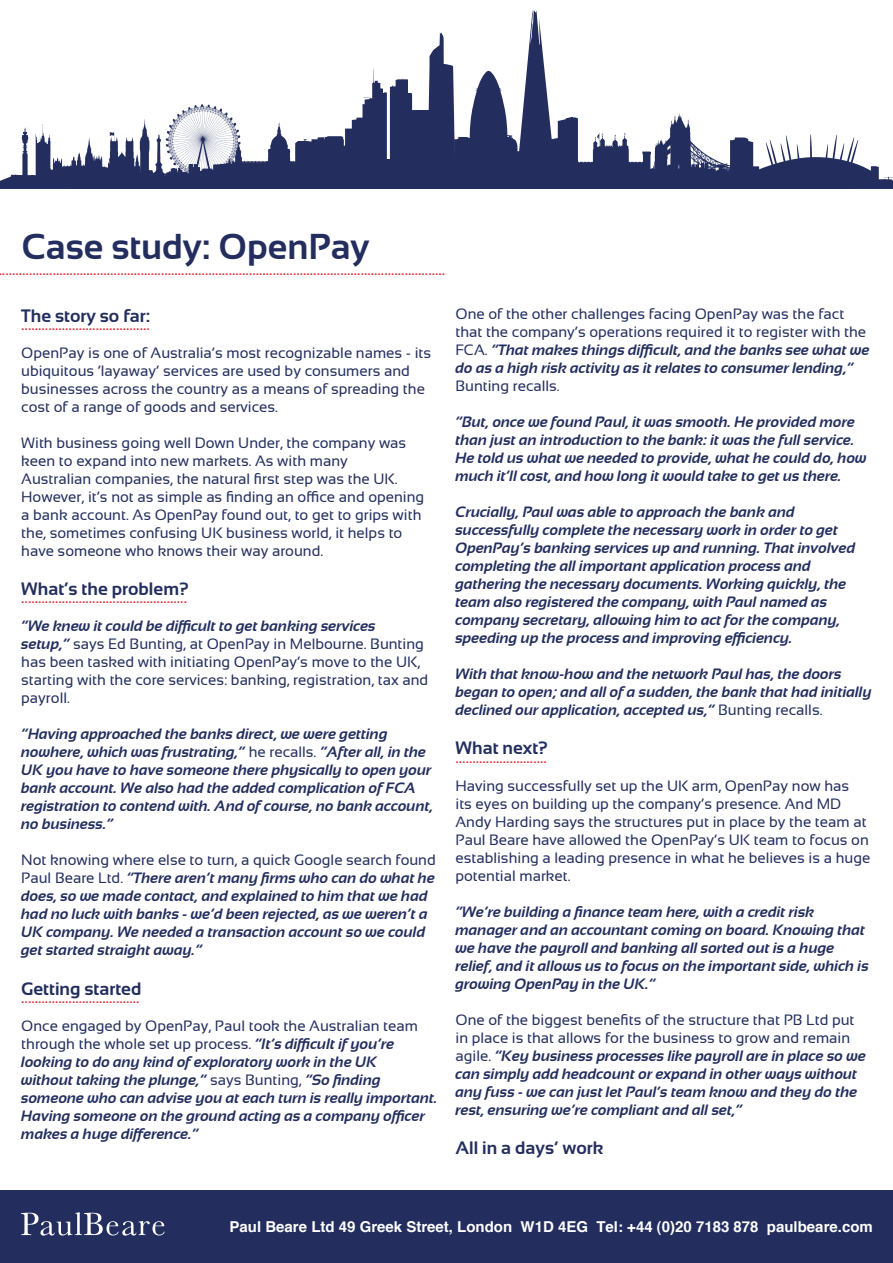
<style>
.page{position:relative;width:893px;height:1263px;background:#fff}
.page>*{position:absolute;margin:0;border:0;box-sizing:border-box;transform-origin:0 0}
.t1{font:700 36px "Sansation";color:#232e5e}
.t2{font:18px "Sansation";color:#dd2e34}
.t3{font:700 18px "Sansation";color:#232e5e}
.t4{font:italic 700 15px/18px "Sansation";color:#232e5e}
.t5{font:15px/18px "Sansation";color:#232e5e}
.t6{font:700 15px "Helvetica";color:#fff}
.s1{font-weight:700;font-style:italic}
.s2{font-weight:400;font-style:normal}
</style>
<div class="page">
<svg style="left:0;top:10px;width:893px;height:179px"></svg>
<div style="left:0;top:1191px;width:893px;height:72px;background:#232e5e"></div>
<svg style="left:21px;top:1212px;width:144px;height:23px"></svg>
<h1 class="t1" style="left:22px;top:226px;width:350px">Case study: OpenPay</h1>
<p class="t2" style="left:-1px;top:259px;width:448px">....................................................................................................................................</p>
<p class="t3" style="left:21px;top:305px;width:130px">The story so far:</p>
<p class="t5" style="left:21px;top:343px;width:411px">OpenPay is one of Australia’s most recognizable names - its ubiquitous ‘layaway’ services are used by consumers and businesses across the country as a means of spreading the cost of a range of goods and services.</p>
<p class="t5" style="left:21px;top:433px;width:405px">With business going well Down Under, the company was keen to expand into new markets. As with many<br>Australian companies, the natural first step was the UK.<br>However, it’s not as simple as finding an office and opening a bank account. As OpenPay found out, to get to grips with the, sometimes confusing UK business world, it helps to have someone who knows their way around.</p>
<p class="t3" style="left:21px;top:579px;width:169px">What’s the problem?</p>
<p class="t5" style="left:21px;top:617px;width:409px"><span class="s1">“We knew it could be difficult to get banking services<br>setup,”</span> says Ed Bunting, at OpenPay in Melbourne. Bunting has been tasked with initiating OpenPay’s move to the UK, starting with the core services: banking, registration, tax and payroll.</p>
<p class="t4" style="left:21px;top:725px;width:413px">“Having approached the banks direct, we were getting nowhere, which was frustrating,” <span class="s2">he recalls.</span> “After all, in the UK you have to have someone there physically to open your bank account. We also had the added complication of FCA registration to contend with. And of course, no bank account, no business.”</p>
<p class="t4" style="left:21px;top:851px;width:416px"><span class="s2">Not knowing where else to turn, a quick Google search found Paul Beare Ltd.</span> “There aren’t many firms who can do what he does, so we made contact, and explained to him that we had had no luck with banks - we’d been rejected, as we weren’t a UK company. We needed a transaction account so we could get started straight away.”</p>
<p class="t3" style="left:21px;top:978px;width:122px">Getting started</p>
<p class="t4" style="left:21px;top:1017px;width:418px"><span class="s2">Once engaged by OpenPay, Paul took the Australian team through the whole set up process.</span> “It’s difficult if you’re looking to do any kind of exploratory work in the UK<br>without taking the plunge,” <span class="s2">says Bunting,</span> “So finding someone who can advise you at each turn is really important.<br>Having someone on the ground acting as a company officer makes a huge difference.”</p>
<p class="t2" style="left:21px;top:314px;width:130px">......................................</p>
<p class="t2" style="left:21px;top:587px;width:167px">.................................................</p>
<p class="t2" style="left:21px;top:987px;width:120px">...................................</p>
<p class="t5" style="left:455px;top:305px;width:416px">One of the other challenges facing OpenPay was the fact that the company’s operations required it to register with the FCA. <span class="s1">“That makes things difficult, and the banks see what we do as a high risk activity as it relates to consumer lending,”</span></p>
<p class="t5" style="left:455px;top:377px;width:106px">Bunting recalls.</p>
<p class="t4" style="left:455px;top:413px;width:413px">“But, once we found Paul, it was smooth. He provided more than just an introduction to the bank: it was the full service.<br>He told us what we needed to provide, what he could do, how much it’ll cost, and how long it would take to get us there.</p>
<p class="t4" style="left:455px;top:503px;width:401px">Crucially, Paul was able to approach the bank and successfully complete the necessary work in order to get OpenPay’s banking services up and running. That involved completing the all important application process and gathering the necessary documents. Working quickly, the team also registered the company, with Paul named as company secretary, allowing him to act for the company, speeding up the process and improving efficiency.</p>
<p class="t4" style="left:455px;top:665px;width:418px">With that know-how and the network Paul has, the doors began to open; and all of a sudden, the bank that had initially declined our application, accepted us,” <span class="s2">Bunting recalls.</span></p>
<p class="t3" style="left:455px;top:738px;width:94px">What next?</p>
<p class="t5" style="left:455px;top:776px;width:416px">Having successfully set up the UK arm, OpenPay now has<br>its eyes on building up the company’s presence. And MD Andy Harding says the structures put in place by the team at Paul Beare have allowed the OpenPay’s UK team to focus on establishing a leading presence in what he believes is a huge potential market.</p>
<p class="t4" style="left:455px;top:902px;width:415px">“We’re building a finance team here, with a credit risk manager and an accountant coming on board. Knowing that we have the payroll and banking all sorted out is a huge relief, and it allows us to focus on the important side, which is growing OpenPay in the UK.”</p>
<p class="t4" style="left:455px;top:1010px;width:412px"><span class="s2">One of the biggest benefits of the structure that PB Ltd put in place is that allows for the business to grow and remain agile.</span> “Key business processes like payroll are in place so we can simply add headcount or expand in other ways without any fuss - we can just let Paul’s team know and they do the rest, ensuring we’re compliant and all set,”</p>
<p class="t3" style="left:455px;top:1138px;width:149px">All in a days’ work</p>
<p class="t2" style="left:455px;top:746px;width:93px">...........................</p>
<p class="t6" style="left:230px;top:1217px;width:645px">Paul Beare Ltd 49 Greek Street, London W1D 4EG Tel: +44 (0)20 7183 878 paulbeare.com</p>
</div>
